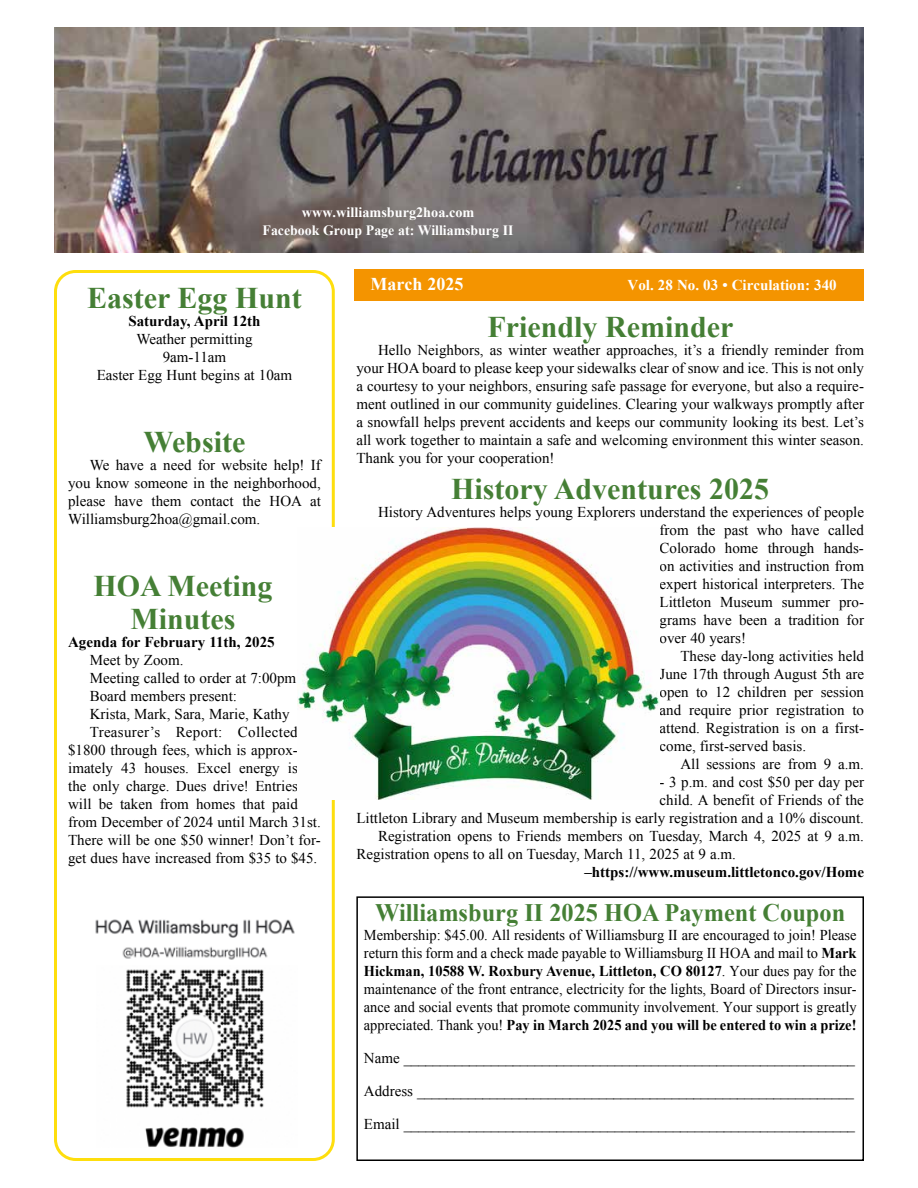
<style>
.page{position:relative;width:918px;height:1188px;background:#fff}
.page>*{position:absolute;margin:0;border:0;box-sizing:border-box;transform-origin:0 0}
.t1{font:700 30px/33px "Times New Roman";color:#457f35;text-align:center}
.t2{font:700 25.2px "Times New Roman";color:#457f35}
.t3{font:700 18px "Times New Roman";color:#fff}
.t4{font:15px/18px "Times New Roman";color:#000;text-align:justify}
.t5{font:15px/18px "Times New Roman";color:#000;text-align:justify;scale:.96 1}
.t6{font:700 15px "Times New Roman";color:#000}
.t7{font:700 15px "Times New Roman";color:#fff}
.t8{font:15px "Times New Roman";letter-spacing:.02em;color:#000}
.t9{font:700 14.25px/18px "Times New Roman";color:#fff;text-align:center}
.s1{font-weight:700}
</style>
<div class="page">
<div style="left:54px;top:270px;width:281px;height:891px;border:3px solid #fede0d;border-radius:20px"></div>
<div style="left:354px;top:269px;width:510px;height:31px;background:#f49400"></div>
<img style="left:54px;top:27px;width:810px;height:225px">
<img style="left:126px;top:969px;width:138px;height:178px">
<img style="left:95px;top:919px;width:200px;height:41px">
<div style="left:356px;top:896px;width:508px;height:265px;border:2px solid #000"></div>
<img style="left:298px;top:528px;width:362px;height:272px">
<p class="t9" style="left:263px;top:203px;width:252px">www.williamsburg2hoa.com<br>Facebook Group Page at: Williamsburg II</p>
<h1 class="t1" style="left:87px;top:280px;width:216px">Easter Egg Hunt</h1>
<p class="t6" style="left:128px;top:310px;width:134px">Saturday, April 12th</p>
<p class="t4" style="left:97px;top:330px;width:197px;text-align:center">Weather permitting<br>9am-11am<br>Easter Egg Hunt begins at 10am</p>
<h1 class="t1" style="left:144px;top:424px;width:103px">Website</h1>
<p class="t4" style="left:68px;top:456px;width:254px;text-indent:22px">We have a need for website help! If you know someone in the neighborhood, please have them contact the HOA at Williamsburg2hoa@gmail.com.</p>
<h1 class="t1" style="left:93px;top:568px;width:181px">HOA Meeting<br>Minutes</h1>
<p class="t6" style="left:68px;top:631px;width:208px">Agenda for February 11th, 2025</p>
<p class="t4" style="left:90px;top:651px;width:95px">Meet by Zoom.</p>
<p class="t4" style="left:90px;top:669px;width:208px">Meeting called to order at 7:00pm</p>
<p class="t4" style="left:90px;top:687px;width:149px">Board members present:</p>
<p class="t4" style="left:90px;top:705px;width:201px">Krista, Mark, Sara, Marie, Kathy</p>
<p class="t8" style="left:90px;top:722px;width:210px">Treasurer’s Report: Collected</p>
<p class="t4" style="left:68px;top:741px;width:231px">$1800 through fees, which is approx-</p>
<p class="t4" style="left:68px;top:759px;width:231px">imately 43 houses. Excel energy is</p>
<p class="t4" style="left:68px;top:777px;width:231px">the only charge. Dues drive! Entries</p>
<p class="t4" style="left:68px;top:795px;width:231px">will be taken from homes that paid</p>
<p class="t4" style="left:68px;top:813px;width:254px">from December of 2024 until March 31st.</p>
<p class="t4" style="left:68px;top:831px;width:254px">There will be one $50 winner! Don’t for-</p>
<p class="t4" style="left:68px;top:849px;width:251px">get dues have increased from $35 to $45.</p>
<p class="t3" style="left:371px;top:271px;width:94px">March 2025</p>
<p class="t7" style="left:628px;top:274px;width:211px">Vol. 28 No. 03 • Circulation: 340</p>
<h1 class="t1" style="left:488px;top:309px;width:247px">Friendly Reminder</h1>
<p class="t4" style="left:356px;top:340px;width:509px;text-indent:22px">Hello Neighbors, as winter weather approaches, it’s a friendly reminder from your HOA board to please keep your sidewalks clear of snow and ice. This is not only a courtesy to your neighbors, ensuring safe passage for everyone, but also a require&shy;ment outlined in our community guidelines. Clearing your walkways promptly after a snowfall helps prevent accidents and keeps our community looking its best. Let’s all work together to maintain a safe and welcoming environment this winter season.<br>Thank you for your cooperation!</p>
<h1 class="t1" style="left:451px;top:471px;width:319px">History Adventures 2025</h1>
<p class="t4" style="left:660px;top:502px;width:206px;text-indent:-282px">History Adventures helps young Explorers understand the experiences of people from the past who have called Colorado home through hands&shy;on activities and instruction from expert historical interpreters. The Littleton Museum summer pro&shy;grams have been a tradition for over 40 years!</p>
<p class="t4" style="left:660px;top:646px;width:206px;text-indent:21px">These day-long activities held June 17th through August 5th are open to 12 children per session and require prior registration to attend. Registration is on a first&shy;come, first-served basis.</p>
<p class="t4" style="left:680px;top:754px;width:185px">All sessions are from 9 a.m.</p>
<p class="t4" style="left:660px;top:772px;width:206px">- 3 p.m. and cost $50 per day per</p>
<p class="t4" style="left:660px;top:790px;width:206px">child. A benefit of Friends of the</p>
<p class="t4" style="left:356px;top:808px;width:509px">Littleton Library and Museum membership is early registration and a 10% discount.</p>
<p class="t4" style="left:378px;top:826px;width:487px">Registration opens to Friends members on Tuesday, March 4, 2025 at 9 a.m.</p>
<p class="t4" style="left:356px;top:844px;width:381px">Registration opens to all on Tuesday, March 11, 2025 at 9 a.m.</p>
<p class="t6" style="left:584px;top:861px;width:281px">–https://www.museum.littletonco.gov/Home</p>
<h2 class="t2" style="left:375px;top:895px;width:472px">Williamsburg II 2025 HOA Payment Coupon</h2>
<p class="t5" style="left:364px;top:926px;width:515px">Membership: $45.00. All residents of Williamsburg II are encouraged to join! Please return this form and a check made payable to Williamsburg II HOA and mail to <span class="s1">Mark Hickman, 10588 W. Roxbury Avenue, Littleton, CO 80127</span>. Your dues pay for the maintenance of the front entrance, electricity for the lights, Board of Directors insur&shy;ance and social events that promote community involvement. Your support is greatly appreciated. Thank you! <span class="s1">Pay in March 2025 and you will be entered to win a prize!</span></p>
<p class="t4" style="left:364px;top:1049px;width:493px">Name ______________________________________________________________</p>
<p class="t4" style="left:364px;top:1082px;width:492px">Address ____________________________________________________________</p>
<p class="t4" style="left:364px;top:1115px;width:493px">Email ______________________________________________________________</p>
</div>
